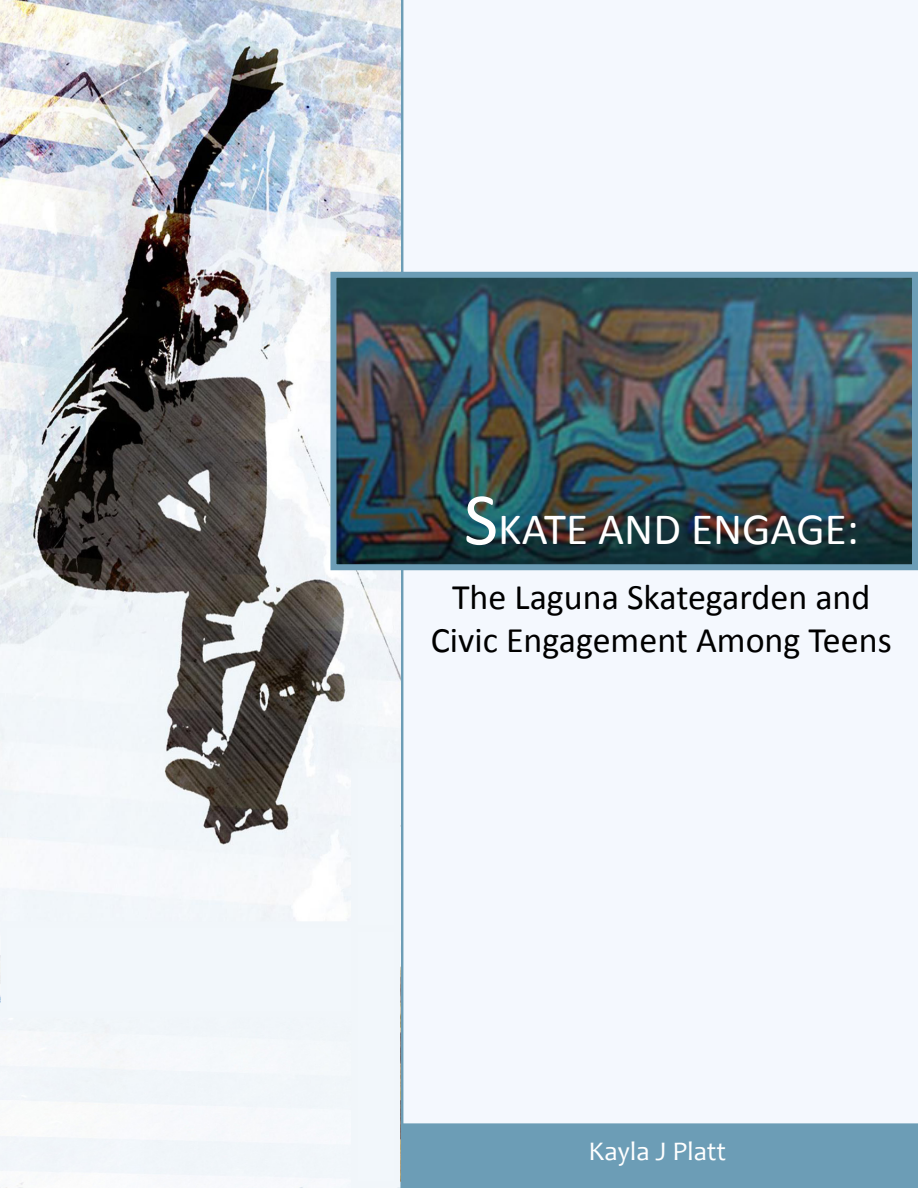
<style>
.page{position:relative;width:918px;height:1188px;background:#fff}
.page>*{position:absolute;margin:0;border:0;box-sizing:border-box;transform-origin:0 0}
.t1{font:45px "Calibri";color:#fff}
.t2{font:36px/43.2px "Calibri";color:#000;text-align:center}
.t3{font:27px "Candara";color:#fff}
.s1{font-size:75px}
</style>
<div class="page">
<div style="left:403px;top:0;width:515px;height:1123px;background:#f4f8fe"></div>
<div style="left:400px;top:1123px;width:518px;height:65px;background:#6c9db6"></div>
<svg style="left:400px;top:0;width:3px;height:1168px;fill:#6c9db6"></svg>
<img style="left:0;top:0;width:400px;height:936px">
<img style="left:337px;top:279px;width:574px;height:284px">
<div style="left:330px;top:272px;width:588px;height:298px;border:6px solid #6c9db6"></div>
<div style="left:4px;top:924px;width:393px;height:90px;background:#f2f7fb"></div>
<div style="left:1px;top:921px;width:399px;height:96px;border:6px solid #f1f6fa"></div>
<div style="left:354px;top:927px;width:43px;height:258px;background:#f2f7fb"></div>
<div style="left:351px;top:924px;width:49px;height:264px;border:6px solid #f1f6fa"></div>
<div style="left:354px;top:765px;width:43px;height:164px;background:#f2f7fb"></div>
<div style="left:351px;top:762px;width:49px;height:170px;border:6px solid #f1f6fa"></div>
<p class="t1" style="left:464px;top:501px;width:396px"><span class="s1">S</span>KATE AND ENGAGE:</p>
<p class="t2" style="left:431px;top:576px;width:463px">The Laguna Skategarden and<br>Civic Engagement Among Teens</p>
<p class="t3" style="left:588px;top:1135px;width:139px">Kayla J Platt</p>
</div>
